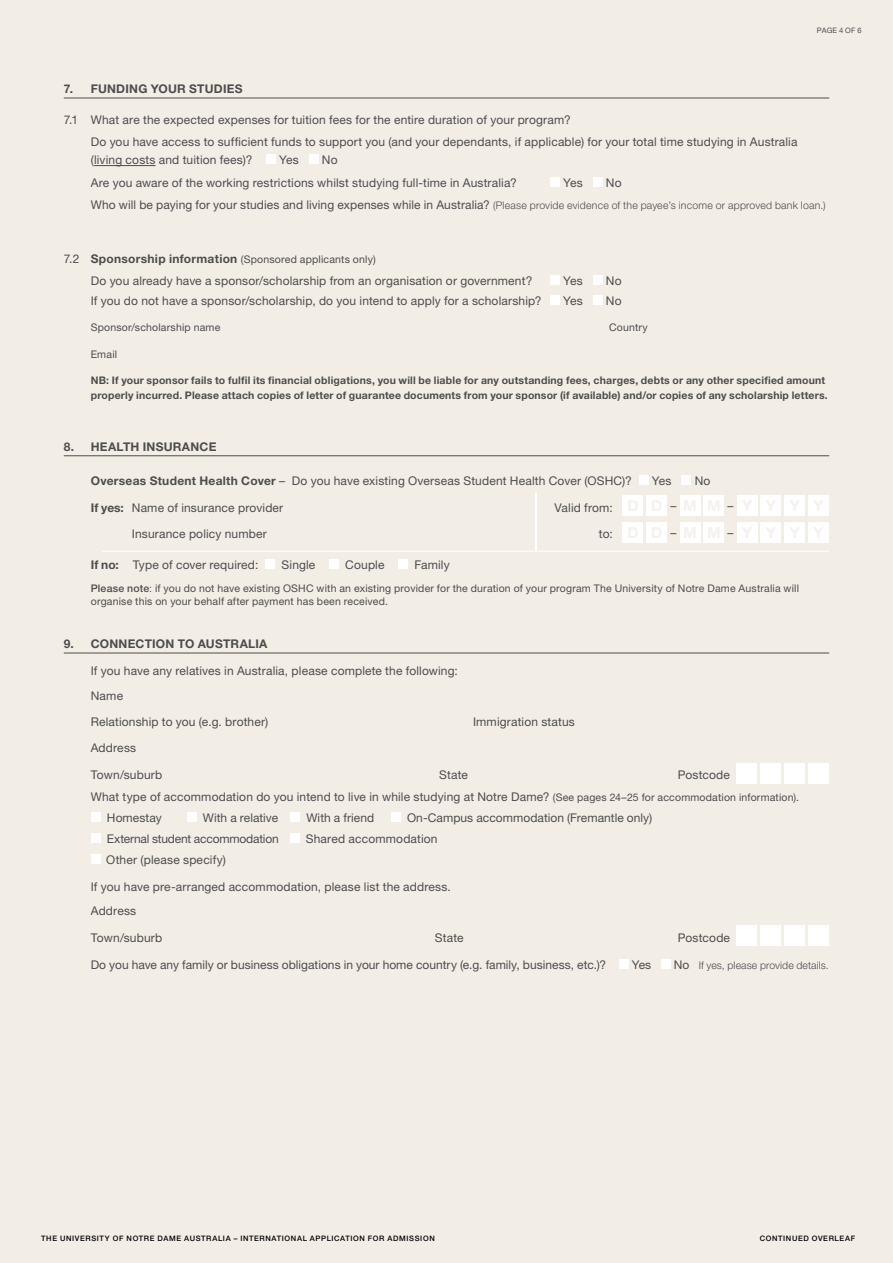
<style>
.page{position:relative;width:893px;height:1263px;background:#f2ede5}
.page>*{position:absolute;margin:0;border:0;box-sizing:border-box;transform-origin:0 0}
.t1{font:200 57px "Helvetica Neue LT Std";color:#fff}
.t2{font:12px/22.2px "Helvetica Neue LT Std";letter-spacing:.01em;color:#4d4d4f}
.t3{font:700 12px "Helvetica Neue LT Std";letter-spacing:.02em;color:#4d4d4f}
.t4{font:12px "Helvetica Neue LT Std";letter-spacing:-.015em;color:#4d4d4f}
.t5{font:10.5px/12.6px "Helvetica Neue LT Std";letter-spacing:.02em;color:#4d4d4f}
.t6{font:700 10.5px/14.4px "Helvetica Neue LT Std";letter-spacing:.015em;color:#4d4d4f}
.t7{font:300 10.5px "Helvetica Neue LT Std";letter-spacing:.005em;color:#4d4d4f}
.t8{font:500 7.5px "Helvetica Neue LT Std";letter-spacing:.085em;color:#000}
.t9{font:7.5px "Helvetica Neue LT Std";color:#4d4d4f}
.s1{font-weight:300;font-size:10.5px}
.s2{font-size:12px}
.s3{font-weight:700;font-size:12px}
.s4{font-weight:700}
.s5{font-weight:700;font-size:15px;color:#f4f1ee}
.s6{font-weight:500}
.s7{font-weight:300}
.s8{font-size:10.5px}
.s9{font-weight:400;font-size:12px}
</style>
<div class="page">
<hr style="left:64px;top:98px;width:765px;height:1px;background:#4d4d4f">
<hr style="left:94px;top:165px;width:61px;height:1px;background:#4d4d4f">
<div style="left:266px;top:154px;width:10px;height:10px;background:#fff"></div>
<div style="left:309px;top:154px;width:10px;height:10px;background:#fff"></div>
<div style="left:550px;top:177px;width:10px;height:10px;background:#fff"></div>
<div style="left:593px;top:177px;width:10px;height:10px;background:#fff"></div>
<hr style="left:64px;top:455px;width:765px;height:1px;background:#4d4d4f">
<hr style="left:102px;top:551px;width:727px;height:1px;background:#fff">
<hr style="left:64px;top:653px;width:765px;height:1px;background:#4d4d4f">
<div style="left:550px;top:275px;width:10px;height:10px;background:#fff"></div>
<div style="left:593px;top:275px;width:10px;height:10px;background:#fff"></div>
<div style="left:550px;top:295px;width:10px;height:10px;background:#fff"></div>
<div style="left:593px;top:295px;width:10px;height:10px;background:#fff"></div>
<div style="left:639px;top:475px;width:9px;height:10px;background:#fff"></div>
<div style="left:681px;top:475px;width:10px;height:10px;background:#fff"></div>
<svg style="left:623px;top:495px;width:44px;height:21px"></svg>
<svg style="left:680px;top:495px;width:44px;height:21px"></svg>
<svg style="left:737px;top:495px;width:92px;height:21px"></svg>
<svg style="left:623px;top:522px;width:44px;height:20px"></svg>
<svg style="left:680px;top:522px;width:44px;height:20px"></svg>
<svg style="left:737px;top:522px;width:92px;height:20px"></svg>
<div style="left:265px;top:559px;width:10px;height:10px;background:#fff"></div>
<div style="left:329px;top:559px;width:10px;height:10px;background:#fff"></div>
<div style="left:398px;top:559px;width:10px;height:10px;background:#fff"></div>
<svg style="left:737px;top:763px;width:92px;height:20px"></svg>
<div style="left:91px;top:812px;width:10px;height:10px;background:#fff"></div>
<div style="left:187px;top:812px;width:10px;height:10px;background:#fff"></div>
<div style="left:290px;top:812px;width:10px;height:10px;background:#fff"></div>
<div style="left:391px;top:812px;width:10px;height:10px;background:#fff"></div>
<div style="left:91px;top:833px;width:10px;height:10px;background:#fff"></div>
<div style="left:290px;top:833px;width:10px;height:10px;background:#fff"></div>
<div style="left:91px;top:854px;width:10px;height:10px;background:#fff"></div>
<svg style="left:737px;top:926px;width:92px;height:20px"></svg>
<div style="left:619px;top:959px;width:10px;height:10px;background:#fff"></div>
<div style="left:661px;top:959px;width:10px;height:10px;background:#fff"></div>
<p class="t9" style="left:817px;top:26px;width:46px">PAGE 4 OF 6</p>
<p class="t3" style="left:64px;top:82px;width:180px">7. FUNDING YOUR STUDIES</p>
<p class="t2" style="left:91px;top:109px;width:708px;text-indent:-27px">7.1 What are the expected expenses for tuition fees for the entire duration of your program?<br>Do you have access to sufficient funds to support you (and your dependants, if applicable) for your total time studying in Australia</p>
<p class="t2" style="left:91px;top:149px;width:163px">(living costs and tuition fees)?</p>
<p class="t2" style="left:279px;top:149px;width:21px">Yes</p>
<p class="t2" style="left:91px;top:149px;width:428px;text-indent:231px">No<br>Are you aware of the working restrictions whilst studying full-time in Australia?</p>
<p class="t2" style="left:91px;top:171px;width:736px;text-indent:515px">No<br>Who will be paying for your studies and living expenses while in Australia? <span class="s1">(Please provide evidence of the payee’s income or approved bank loan.)</span></p>
<p class="t2" style="left:563px;top:171px;width:21px">Yes</p>
<p class="t5" style="left:64px;top:252px;width:313px"><span class="s2">7.2</span> <span class="s3">Sponsorship information</span> (Sponsored applicants only)</p>
<p class="t2" style="left:91px;top:269px;width:443px">Do you already have a sponsor/scholarship from an organisation or government?</p>
<p class="t2" style="left:563px;top:269px;width:21px">Yes</p>
<p class="t2" style="left:606px;top:269px;width:17px">No</p>
<p class="t2" style="left:91px;top:289px;width:452px">If you do not have a sponsor/scholarship, do you intend to apply for a scholarship?</p>
<p class="t2" style="left:563px;top:289px;width:21px">Yes</p>
<p class="t2" style="left:606px;top:289px;width:17px">No</p>
<p class="t5" style="left:91px;top:321px;width:131px">Sponsor/scholarship name</p>
<p class="t5" style="left:609px;top:321px;width:40px">Country</p>
<p class="t5" style="left:91px;top:348px;width:28px">Email</p>
<p class="t6" style="left:91px;top:373px;width:738px">NB: If your sponsor fails to fulfil its financial obligations, you will be liable for any outstanding fees, charges, debts or any other specified amount properly incurred. Please attach copies of letter of guarantee documents from your sponsor (if available) and/or copies of any scholarship letters.</p>
<p class="t3" style="left:64px;top:439px;width:154px">8. HEALTH INSURANCE</p>
<p class="t2" style="left:91px;top:469px;width:543px"><span class="s4">Overseas Student Health Cover</span> – Do you have existing Overseas Student Health Cover (OSHC)?</p>
<p class="t2" style="left:652px;top:469px;width:21px">Yes</p>
<p class="t2" style="left:695px;top:469px;width:17px">No</p>
<p class="t2" style="left:91px;top:496px;width:194px"><span class="s4">If yes:</span> Name of insurance provider</p>
<p class="t2" style="left:555px;top:496px;width:270px">Valid from: <span class="s5">D D</span>–<span class="s5">M M</span>– <span class="s5">Y Y Y Y</span></p>
<p class="t2" style="left:132px;top:522px;width:136px">Insurance policy number</p>
<h1 class="t1" style="left:529px;top:485px;width:14px">|</h1>
<p class="t2" style="left:91px;top:553px;width:169px"><span class="s4">If no:</span> Type of cover required:</p>
<p class="t2" style="left:282px;top:553px;width:35px">Single</p>
<p class="t2" style="left:345px;top:553px;width:41px">Couple</p>
<p class="t2" style="left:414px;top:553px;width:37px">Family</p>
<p class="t5" style="left:91px;top:582px;width:710px"><span class="s6">Please note</span><span class="s7">:</span> if you do not have existing OSHC with an existing provider for the duration of your program The University of Notre Dame Australia will organise this on your behalf after payment has been received.</p>
<p class="t3" style="left:64px;top:637px;width:205px">9. CONNECTION TO AUSTRALIA</p>
<p class="t2" style="left:91px;top:658px;width:369px;line-height:25px">If you have any relatives in Australia, please complete the following:<br>Name</p>
<p class="t2" style="left:91px;top:711px;width:179px">Relationship to you (e.g. brother)</p>
<p class="t2" style="left:473px;top:711px;width:103px">Immigration status</p>
<p class="t2" style="left:91px;top:737px;width:47px">Address</p>
<p class="t2" style="left:91px;top:763px;width:73px">Town/suburb</p>
<p class="t2" style="left:439px;top:763px;width:30px">State</p>
<p class="t2" style="left:91px;top:763px;width:710px;text-indent:587px">Postcode<br>What type of accommodation do you intend to live in while studying at Notre Dame? <span class="s8">(See pages 24–25 for accommodation information).</span></p>
<p class="t2" style="left:107px;top:806px;width:56px">Homestay</p>
<p class="t2" style="left:203px;top:806px;width:77px">With a relative</p>
<p class="t2" style="left:306px;top:806px;width:69px">With a friend</p>
<p class="t2" style="left:407px;top:806px;width:247px">On-Campus accommodation (Fremantle only)</p>
<p class="t4" style="left:107px;top:832px;width:173px">External student accommodation</p>
<p class="t2" style="left:306px;top:827px;width:133px">Shared accommodation</p>
<p class="t2" style="left:106px;top:848px;width:121px">Other (please specify)</p>
<p class="t2" style="left:91px;top:874px;width:362px;line-height:24.5px">If you have pre-arranged accommodation, please list the address.<br>Address</p>
<p class="t2" style="left:91px;top:926px;width:73px">Town/suburb</p>
<p class="t2" style="left:435px;top:926px;width:30px">State</p>
<p class="t2" style="left:678px;top:926px;width:54px">Postcode</p>
<p class="t2" style="left:91px;top:953px;width:517px">Do you have any family or business obligations in your home country (e.g. family, business, etc.)?</p>
<p class="t2" style="left:632px;top:953px;width:21px">Yes</p>
<p class="t7" style="left:674px;top:959px;width:157px"><span class="s9">No</span> If yes, please provide details.</p>
<p class="t8" style="left:41px;top:1233px;width:395px">THE UNIVERSITY OF NOTRE DAME AUSTRALIA – INTERNATIONAL APPLICATION FOR ADMISSION</p>
<p class="t8" style="left:760px;top:1233px;width:97px">CONTINUED OVERLEAF</p>
</div>
